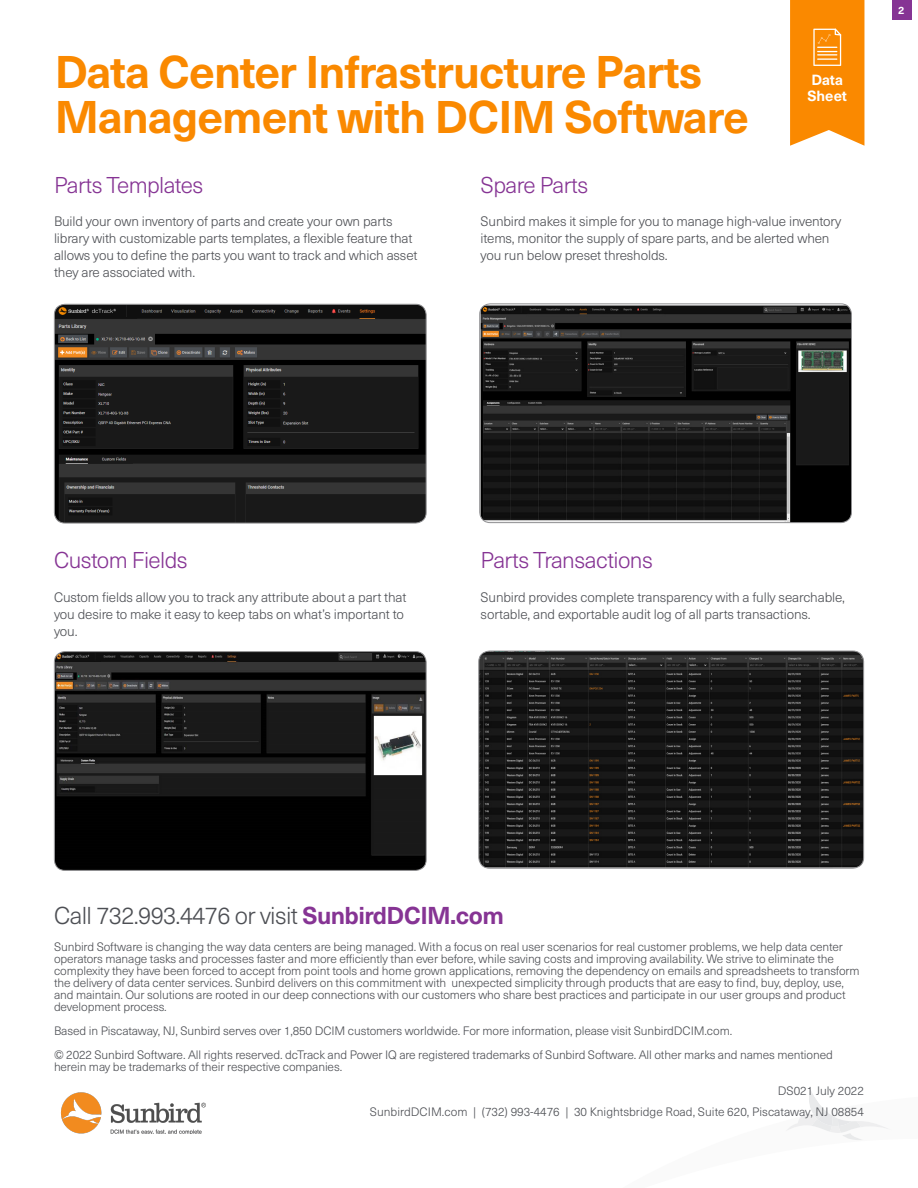
<style>
.page{position:relative;width:918px;height:1188px;background:#fff}
.page>*{position:absolute;margin:0;border:0;box-sizing:border-box;transform-origin:0 0}
.t1{font:700 45px "Neue Haas Unica W1 G";letter-spacing:-.02em;color:#fa8900}
.t2{font:300 24px "Neue Haas Unica W1 G";letter-spacing:-.025em;color:#4d4f54}
.t3{font:300 22.5px "Neue Haas Unica W1 G";letter-spacing:-.025em;color:#863494}
.t4{font:700 14.55px "Neue Haas Unica W1 G";color:#fff}
.t5{font:300 13.5px/16.8px "Neue Haas Unica W1 G";letter-spacing:-.01em;color:#4d4f54}
.t6{font:300 12px/12px "Neue Haas Unica W1 G";letter-spacing:-.01em;color:#4d4f54}
.t7{font:700 10.5px "Neue Haas Unica W1 G";color:#fff}
.s1{font-weight:700;color:#863494}
</style>
<div class="page">
<svg style="left:786px;top:1090px;width:102px;height:50px"></svg>
<div style="left:892px;top:0;width:19px;height:19px;background:#863494"></div>
<svg style="left:790px;top:0;width:74px;height:146px;background:#fa9214"></svg>
<hr style="left:817px;top:54px;width:20px;height:2px;background:#fff">
<hr style="left:817px;top:58px;width:20px;height:2px;background:#fff">
<img style="left:61px;top:1092px;width:145px;height:42px">
<img style="left:479px;top:651px;width:385px;height:216px">
<div style="left:478px;top:651px;width:386px;height:218px;border:1px solid #8f8f91;border-radius:11px"></div>
<img style="left:55px;top:304px;width:371px;height:219px">
<div style="left:54px;top:304px;width:373px;height:219px;border:1px solid #8f8f91;border-radius:11px"></div>
<img style="left:55px;top:653px;width:370px;height:216px">
<div style="left:54px;top:651px;width:373px;height:220px;border:1px solid #8f8f91;border-radius:11px"></div>
<img style="left:481px;top:306px;width:370px;height:217px">
<div style="left:479px;top:303px;width:373px;height:220px;border:1px solid #8f8f91;border-radius:11px"></div>
<h1 class="t1" style="left:55px;top:38px;width:649px">Data Center Infrastructure Parts</h1>
<h1 class="t1" style="left:55px;top:83px;width:696px">Management with DCIM Software</h1>
<p class="t4" style="left:812px;top:69px;width:33px">Data</p>
<p class="t4" style="left:807px;top:84px;width:41px">Sheet</p>
<p class="t3" style="left:54px;top:168px;width:151px">Parts Templates</p>
<p class="t5" style="left:54px;top:213px;width:365px">Build your own inventory of parts and create your own parts library with customizable parts templates, a flexible feature that allows you to define the parts you want to track and which asset they are associated with.</p>
<p class="t3" style="left:481px;top:168px;width:109px">Spare Parts</p>
<p class="t5" style="left:481px;top:213px;width:362px">Sunbird makes it simple for you to manage high-value inventory items, monitor the supply of spare parts, and be alerted when you run below preset thresholds.</p>
<p class="t7" style="left:898px;top:2px;width:8px">2</p>
<p class="t3" style="left:54px;top:544px;width:135px">Custom Fields</p>
<p class="t5" style="left:54px;top:588px;width:354px">Custom fields allow you to track any attribute about a part that you desire to make it easy to keep tabs on what’s important to you.</p>
<p class="t3" style="left:481px;top:544px;width:174px">Parts Transactions</p>
<p class="t5" style="left:481px;top:588px;width:366px">Sunbird provides complete transparency with a fully searchable, sortable, and exportable audit log of all parts transactions.</p>
<p class="t2" style="left:54px;top:898px;width:451px">Call 732.993.4476 or visit <span class="s1">SunbirdDCIM.com</span></p>
<p class="t6" style="left:54px;top:941px;width:807px">Sunbird Software is changing the way data centers are being managed. With a focus on real user scenarios for real customer problems, we help data center operators manage tasks and processes faster and more efficiently than ever before, while saving costs and improving availability. We strive to eliminate the complexity they have been forced to accept from point tools and home grown applications, removing the dependency on emails and spreadsheets to transform the delivery of data center services. Sunbird delivers on this commitment with unexpected simplicity through products that are easy to find, buy, deploy, use, and maintain. Our solutions are rooted in our deep connections with our customers who share best practices and participate in our user groups and product development process.</p>
<p class="t6" style="left:54px;top:1025px;width:680px">Based in Piscataway, NJ, Sunbird serves over 1,850 DCIM customers worldwide. For more information, please visit SunbirdDCIM.com.</p>
<p class="t6" style="left:54px;top:1049px;width:780px">© 2022 Sunbird Software. All rights reserved. dcTrack and Power IQ are registered trademarks of Sunbird Software. All other marks and names mentioned herein may be trademarks of their respective companies.</p>
<p class="t6" style="left:778px;top:1084px;width:88px">DS021 July 2022</p>
<p class="t6" style="left:370px;top:1105px;width:496px">SunbirdDCIM.com | (732) 993-4476 | 30 Knightsbridge Road, Suite 620, Piscataway, NJ 08854</p>
</div>
